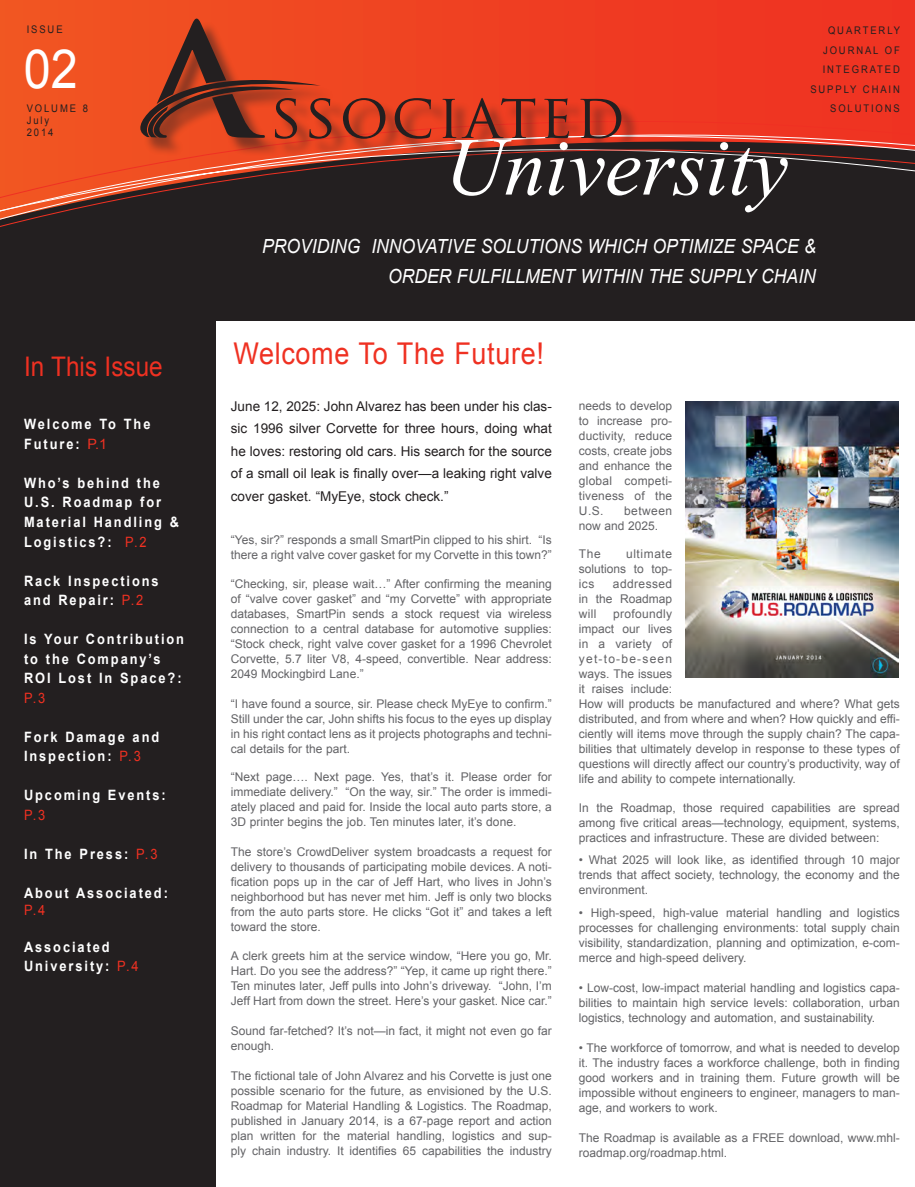
<style>
.page{position:relative;width:915px;height:1187px;background:#fff}
.page>*{position:absolute;margin:0;border:0;box-sizing:border-box;transform-origin:0 0}
.t1{font:italic 82.5px "Times New Roman";color:#fff}
.t2{font:54px "Arial";color:#fff;scale:.9 1}
.t3{font:30px "Arial";letter-spacing:.025em;color:#ef3122;scale:.9 1}
.t4{font:27px "Arial";color:#ef3122;scale:.9 1}
.t5{font:italic 19.5px "Arial";color:#fff;scale:.9 1}
.t6{font:700 14.25px/19.5px "Arial";letter-spacing:.15em;color:#fff;scale:.9 1}
.t7{font:14.25px "Arial";color:#ef3122;scale:.9 1}
.t8{font:13.5px/22.5px "Arial";color:#231f20;text-align:justify}
.t9{font:12px/15px "Arial";color:#636366;text-align:justify}
.t10{font:10.5px/19.5px "Arial";letter-spacing:.2em;color:#231f20;scale:.9 1}
.s1{font-weight:400;color:#ef3122}
</style>
<div class="page">
<div style="left:196px;top:95px;width:719px;height:226px;background:#231f20"></div>
<div style="left:0;top:0;width:216px;height:1187px;background:#231f20"></div>
<svg style="left:0;top:0;width:915px;height:121px;background:#ef4021"></svg>
<svg style="left:0;top:121px;width:915px;height:106px"></svg>
<div style="left:143px;top:21px;width:497px;height:137px;background:#231f20;opacity:.5"></div>
<svg style="left:140px;top:19px;width:191px;height:120px"></svg>
<svg style="left:343px;top:98px;width:42px;height:41px"></svg>
<svg style="left:395px;top:98px;width:36px;height:41px"></svg>
<svg style="left:442px;top:98px;width:93px;height:40px"></svg>
<svg style="left:544px;top:98px;width:25px;height:40px"></svg>
<svg style="left:580px;top:98px;width:41px;height:40px"></svg>
<div style="left:456px;top:143px;width:350px;height:88px;background:#231f20"></div>
<img style="left:686px;top:401px;width:213px;height:277px">
<p class="t10" style="left:27px;top:20px;width:41px">ISSUE</p>
<p class="t2" style="left:24px;top:34px;width:62px">02</p>
<p class="t10" style="left:27px;top:98px;width:70px">VOLUME 8</p>
<p class="t10" style="left:27px;top:110px;width:26px">July</p>
<p class="t10" style="left:27px;top:122px;width:31px">2014</p>
<p class="t4" style="left:24px;top:349px;width:156px">In This Issue</p>
<p class="t6" style="left:24px;top:415px;width:142px">Welcome To The<br>Future: <span class="s1">P.1</span></p>
<p class="t6" style="left:24px;top:474px;width:174px">Who’s behind the<br>U.S. Roadmap for<br>Material Handling &amp;<br>Logistics?: <span class="s1">P.2</span></p>
<p class="t6" style="left:24px;top:571px;width:151px">Rack Inspections and Repair: <span class="s1">P.2</span></p>
<p class="t6" style="left:24px;top:630px;width:179px">Is Your Contribution to the Company’s<br>ROI Lost In Space?:<br><span class="s1">P.3</span></p>
<p class="t6" style="left:24px;top:727px;width:152px">Fork Damage and<br>Inspection: <span class="s1">P.3</span></p>
<p class="t6" style="left:24px;top:786px;width:159px">Upcoming Events:<br><span class="s1">P.3</span></p>
<p class="t6" style="left:24px;top:844px;width:150px">In The Press: <span class="s1">P.3</span></p>
<p class="t6" style="left:24px;top:883px;width:161px">About Associated:</p>
<p class="t7" style="left:24px;top:901px;width:25px">P.4</p>
<p class="t6" style="left:24px;top:937px;width:129px">Associated<br>University: <span class="s1">P.4</span></p>
<p class="t1" style="left:444px;top:110px;width:345px">University</p>
<p class="t10" style="left:828px;top:21px;width:82px">QUARTERLY</p>
<p class="t10" style="left:823px;top:40px;width:87px">JOURNAL OF<br>INTEGRATED</p>
<p class="t10" style="left:810px;top:79px;width:101px">SUPPLY CHAIN</p>
<p class="t10" style="left:830px;top:99px;width:79px">SOLUTIONS</p>
<p class="t5" style="left:262px;top:233px;width:617px">PROVIDING INNOVATIVE SOLUTIONS WHICH OPTIMIZE SPACE &amp;</p>
<p class="t5" style="left:388px;top:263px;width:477px">ORDER FULFILLMENT WITHIN THE SUPPLY CHAIN</p>
<p class="t3" style="left:233px;top:334px;width:347px">Welcome To The Future!</p>
<p class="t8" style="left:231px;top:395px;width:322px">June 12, 2025: John Alvarez has been under his clas&shy;sic 1996 silver Corvette for three hours, doing what he loves: restoring old cars. His search for the source of a small oil leak is finally over—a leaking right valve cover gasket. “MyEye, stock check.”</p>
<p class="t9" style="left:231px;top:533px;width:322px">“Yes, sir?” responds a small SmartPin clipped to his shirt. “Is there a right valve cover gasket for my Corvette in this town?”</p>
<p class="t9" style="left:231px;top:576px;width:322px">“Checking, sir, please wait…” After confirming the meaning of “valve cover gasket” and “my Corvette” with appropriate databases, SmartPin sends a stock request via wireless connection to a central database for automotive supplies: “Stock check, right valve cover gasket for a 1996 Chevrolet Corvette, 5.7 liter V8, 4-speed, convertible. Near address:<br>2049 Mockingbird Lane.”</p>
<p class="t9" style="left:231px;top:696px;width:322px">“I have found a source, sir. Please check MyEye to confirm.” Still under the car, John shifts his focus to the eyes up display in his right contact lens as it projects photographs and techni&shy;cal details for the part.</p>
<p class="t9" style="left:231px;top:770px;width:322px">“Next page…. Next page. Yes, that’s it. Please order for immediate delivery.” “On the way, sir.” The order is immedi&shy;ately placed and paid for. Inside the local auto parts store, a 3D printer begins the job. Ten minutes later, it’s done.</p>
<p class="t9" style="left:231px;top:845px;width:322px">The store’s CrowdDeliver system broadcasts a request for delivery to thousands of participating mobile devices. A noti&shy;fication pops up in the car of Jeff Hart, who lives in John’s neighborhood but has never met him. Jeff is only two blocks from the auto parts store. He clicks “Got it” and takes a left toward the store.</p>
<p class="t9" style="left:231px;top:948px;width:322px">A clerk greets him at the service window, “Here you go, Mr.<br>Hart. Do you see the address?” “Yep, it came up right there.” Ten minutes later, Jeff pulls into John’s driveway. “John, I’m Jeff Hart from down the street. Here’s your gasket. Nice car.”</p>
<p class="t9" style="left:231px;top:1023px;width:322px">Sound far-fetched? It’s not—in fact, it might not even go far enough.</p>
<p class="t9" style="left:231px;top:1068px;width:322px">The fictional tale of John Alvarez and his Corvette is just one possible scenario for the future, as envisioned by the U.S.<br>Roadmap for Material Handling &amp; Logistics. The Roadmap, published in January 2014, is a 67-page report and action plan written for the material handling, logistics and sup&shy;ply chain industry. It identifies 65 capabilities the industry</p>
<p class="t9" style="left:579px;top:398px;width:95px">needs to develop to increase pro&shy;ductivity, reduce costs, create jobs and enhance the global competi&shy;tiveness of the U.S.</p>
<p class="t9" style="left:579px;top:503px;width:95px;text-indent:45px">between now and 2025.</p>
<p class="t9" style="left:579px;top:547px;width:23px">The</p>
<p class="t9" style="left:579px;top:547px;width:95px;text-indent:47px">ultimate solutions to top&shy;ics</p>
<p class="t9" style="left:579px;top:577px;width:95px;text-indent:34px">addressed in the Roadmap will</p>
<p class="t9" style="left:579px;top:607px;width:322px;text-align:left;text-indent:34px">profoundly<br>impact our lives<br>in a variety of<br>yet-to-be-seen<br>ways. The issues<br>it raises include:<br>How will products be manufactured and where? What gets distributed, and from where and when? How quickly and effi&shy;ciently will items move through the supply chain? The capa&shy;bilities that ultimately develop in response to these types of questions will directly affect our country’s productivity, way of life and ability to compete internationally.</p>
<p class="t9" style="left:579px;top:800px;width:322px">In the Roadmap, those required capabilities are spread among five critical areas—technology, equipment, systems, practices and infrastructure. These are divided between:</p>
<p class="t9" style="left:579px;top:853px;width:322px">• What 2025 will look like, as identified through 10 major trends that affect society, technology, the economy and the environment.</p>
<p class="t9" style="left:579px;top:905px;width:322px">• High-speed, high-value material handling and logistics processes for challenging environments: total supply chain visibility, standardization, planning and optimization, e-com&shy;merce and high-speed delivery.</p>
<p class="t9" style="left:579px;top:980px;width:322px">• Low-cost, low-impact material handling and logistics capa&shy;bilities to maintain high service levels: collaboration, urban logistics, technology and automation, and sustainability.</p>
<p class="t9" style="left:579px;top:1040px;width:322px">• The workforce of tomorrow, and what is needed to develop it. The industry faces a workforce challenge, both in finding good workers and in training them. Future growth will be impossible without engineers to engineer, managers to man&shy;age, and workers to work.</p>
<p class="t9" style="left:579px;top:1130px;width:322px">The Roadmap is available as a FREE download, www.mhl&shy;roadmap.org/roadmap.html.</p>
</div>
